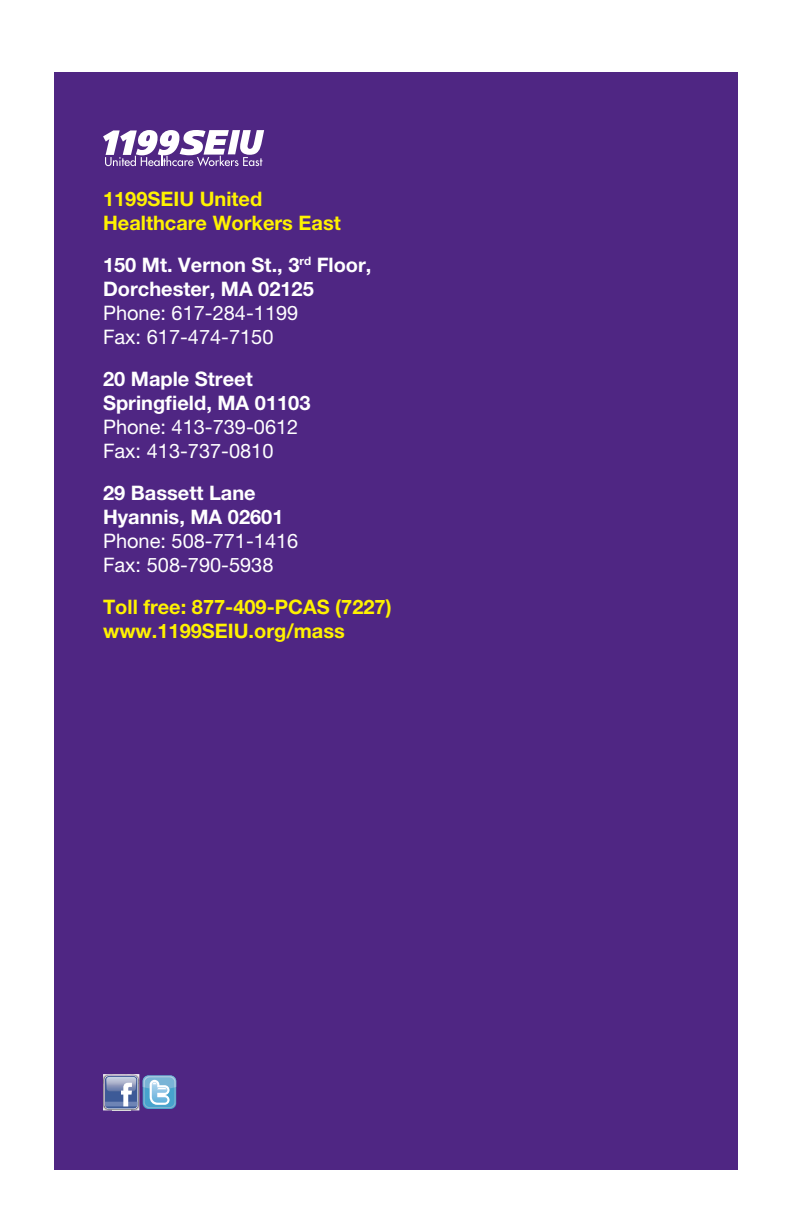
<style>
.page{position:relative;width:792px;height:1224px;background:#fff}
.page>*{position:absolute;margin:0;border:0;box-sizing:border-box;transform-origin:0 0}
.t1{font:700 20px/24px "Helvetica Neue LT Pro";color:#fff}
.t2{font:20px/24px "Helvetica Neue LT Pro";color:#fff}
.t3{font:700 20px/24px "Helvetica Neue LT Pro";color:#fff200}
</style>
<div class="page">
<div style="left:54px;top:72px;width:684px;height:1098px;background:#4f2683"></div>
<svg style="left:103px;top:130px;width:161px;height:36px"></svg>
<img style="left:103px;top:1074px;width:36px;height:9px">
<img style="left:103px;top:1083px;width:2px;height:27px">
<img style="left:137px;top:1083px;width:2px;height:27px">
<svg style="left:104px;top:1075px;width:34px;height:34px"></svg>
<svg style="left:105px;top:1076px;width:32px;height:33px"></svg>
<svg style="left:105px;top:1077px;width:32px;height:33px"></svg>
<svg style="left:143px;top:1075px;width:33px;height:34px"></svg>
<svg style="left:143px;top:1075px;width:33px;height:33px"></svg>
<p class="t3" style="left:103px;top:186px;width:239px">1199SEIU United<br>Healthcare Workers East</p>
<p class="t1" style="left:103px;top:252px;width:270px">150 Mt. Vernon St., 3<sup>rd</sup> Floor,<br>Dorchester, MA 02125</p>
<p class="t2" style="left:103px;top:300px;width:197px">Phone: 617-284-1199<br>Fax: 617-474-7150</p>
<p class="t1" style="left:103px;top:366px;width:209px">20 Maple Street<br>Springfield, MA 01103</p>
<p class="t2" style="left:103px;top:414px;width:197px">Phone: 413-739-0612<br>Fax: 413-737-0810</p>
<p class="t1" style="left:103px;top:480px;width:182px">29 Bassett Lane<br>Hyannis, MA 02601</p>
<p class="t2" style="left:103px;top:528px;width:197px">Phone: 508-771-1416<br>Fax: 508-790-5938</p>
<p class="t3" style="left:103px;top:594px;width:290px">Toll free: 877-409-PCAS (7227) www.1199SEIU.org/mass</p>
</div>
